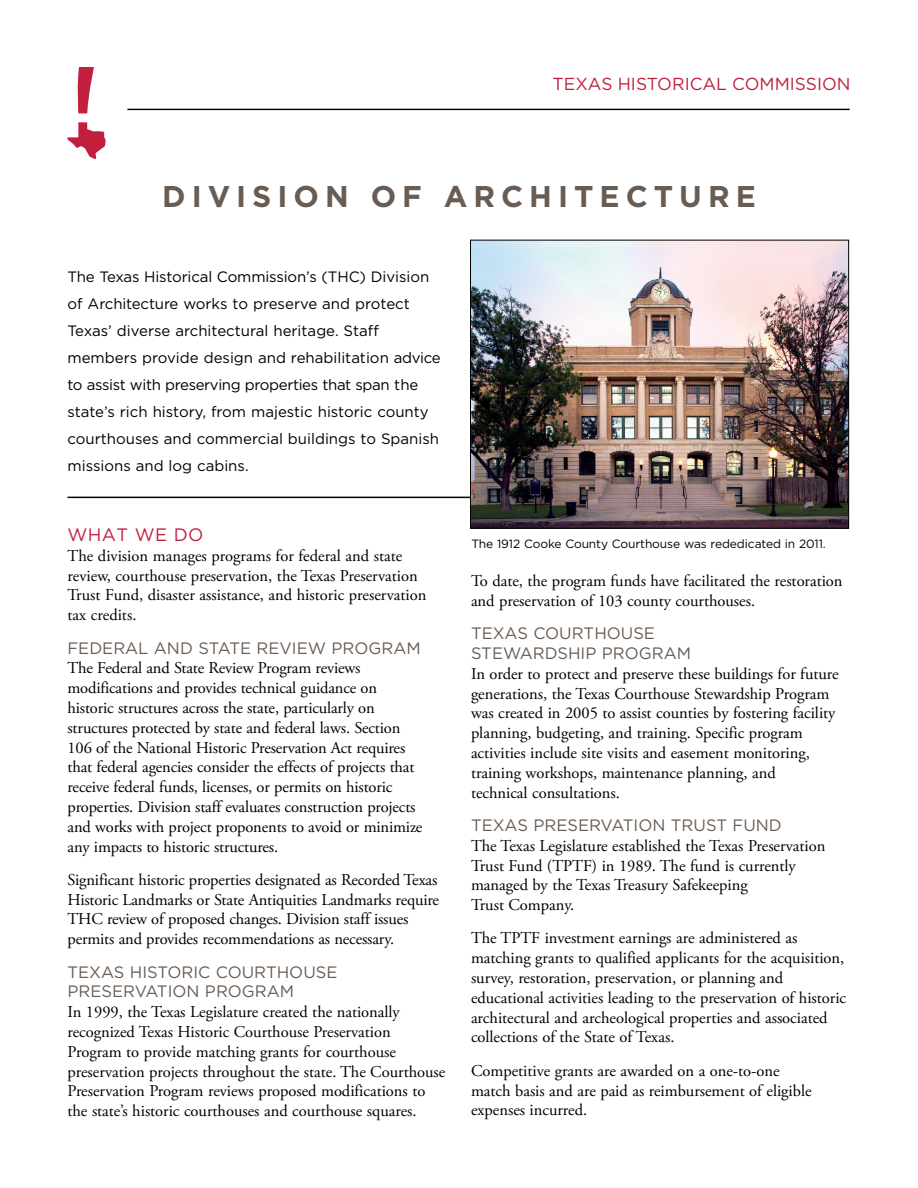
<style>
.page{position:relative;width:918px;height:1188px;background:#fff}
.page>*{position:absolute;margin:0;border:0;box-sizing:border-box;transform-origin:0 0}
.t1{font:700 30px "Gotham";letter-spacing:.2em;color:#695c53}
.t2{font:18px "Gotham";letter-spacing:.02em;color:#c21f3e}
.t3{font:17.4px "Gotham";color:#c0203e}
.t4{font:16.5px/19.8px "Adobe Garamond Pro";color:#000}
.t5{font:16.5px/19.8px "Gotham";color:#695c53}
.t6{font:15px/27px "Gotham";color:#000}
.t7{font:12px "Gotham";letter-spacing:-.01em;color:#000}
</style>
<div class="page">
<hr style="left:127px;top:109px;width:723px;height:1px;background:#000">
<svg style="left:67px;top:122px;width:39px;height:37px"></svg>
<svg style="left:77px;top:68px;width:17px;height:45px"></svg>
<hr style="left:68px;top:497px;width:723px;height:1px;background:#000">
<img style="left:472px;top:242px;width:375px;height:285px">
<div style="left:470px;top:240px;width:379px;height:289px;border:1px solid #000"></div>
<p class="t3" style="left:552px;top:72px;width:300px">TEXAS HISTORICAL COMMISSION</p>
<h1 class="t1" style="left:162px;top:176px;width:595px">DIVISION OF ARCHITECTURE</h1>
<p class="t6" style="left:68px;top:263px;width:375px">The Texas Historical Commission’s (THC) Division of Architecture works to preserve and protect Texas’ diverse architectural heritage. Staff members provide design and rehabilitation advice to assist with preserving properties that span the state’s rich history, from majestic historic county courthouses and commercial buildings to Spanish missions and log cabins.</p>
<p class="t2" style="left:68px;top:523px;width:137px">WHAT WE DO</p>
<p class="t4" style="left:68px;top:546px;width:360px">The division manages programs for federal and state review, courthouse preservation, the Texas Preservation Trust Fund, disaster assistance, and historic preservation tax credits.</p>
<p class="t5" style="left:68px;top:637px;width:355px">FEDERAL AND STATE REVIEW PROGRAM</p>
<p class="t4" style="left:68px;top:659px;width:357px">The Federal and State Review Program reviews modifications and provides technical guidance on historic structures across the state, particularly on structures protected by state and federal laws. Section 106 of the National Historic Preservation Act requires that federal agencies consider the effects of projects that receive federal funds, licenses, or permits on historic properties. Division staff evaluates construction projects and works with project proponents to avoid or minimize any impacts to historic structures.</p>
<p class="t4" style="left:68px;top:870px;width:373px">Significant historic properties designated as Recorded Texas Historic Landmarks or State Antiquities Landmarks require THC review of proposed changes. Division staff issues permits and provides recommendations as necessary.</p>
<p class="t5" style="left:68px;top:961px;width:271px">TEXAS HISTORIC COURTHOUSE<br>PRESERVATION PROGRAM</p>
<p class="t4" style="left:68px;top:1003px;width:379px">In 1999, the Texas Legislature created the nationally recognized Texas Historic Courthouse Preservation Program to provide matching grants for courthouse preservation projects throughout the state. The Courthouse Preservation Program reviews proposed modifications to the state’s historic courthouses and courthouse squares.</p>
<p class="t7" style="left:471px;top:536px;width:356px">The 1912 Cooke County Courthouse was rededicated in 2011.</p>
<p class="t4" style="left:471px;top:572px;width:373px">To date, the program funds have facilitated the restoration and preservation of 103 county courthouses.</p>
<p class="t5" style="left:471px;top:623px;width:222px">TEXAS COURTHOUSE<br>STEWARDSHIP PROGRAM</p>
<p class="t4" style="left:471px;top:664px;width:369px">In order to protect and preserve these buildings for future generations, the Texas Courthouse Stewardship Program was created in 2005 to assist counties by fostering facility planning, budgeting, and training. Specific program activities include site visits and easement monitoring, training workshops, maintenance planning, and<br>technical consultations.</p>
<p class="t5" style="left:471px;top:815px;width:312px">TEXAS PRESERVATION TRUST FUND</p>
<p class="t4" style="left:471px;top:836px;width:356px">The Texas Legislature established the Texas Preservation Trust Fund (TPTF) in 1989. The fund is currently managed by the Texas Treasury Safekeeping<br>Trust Company.</p>
<p class="t4" style="left:471px;top:929px;width:377px">The TPTF investment earnings are administered as matching grants to qualified applicants for the acquisition, survey, restoration, preservation, or planning and educational activities leading to the preservation of historic architectural and archeological properties and associated collections of the State of Texas.</p>
<p class="t4" style="left:471px;top:1061px;width:342px">Competitive grants are awarded on a one-to-one match basis and are paid as reimbursement of eligible expenses incurred.</p>
</div>
